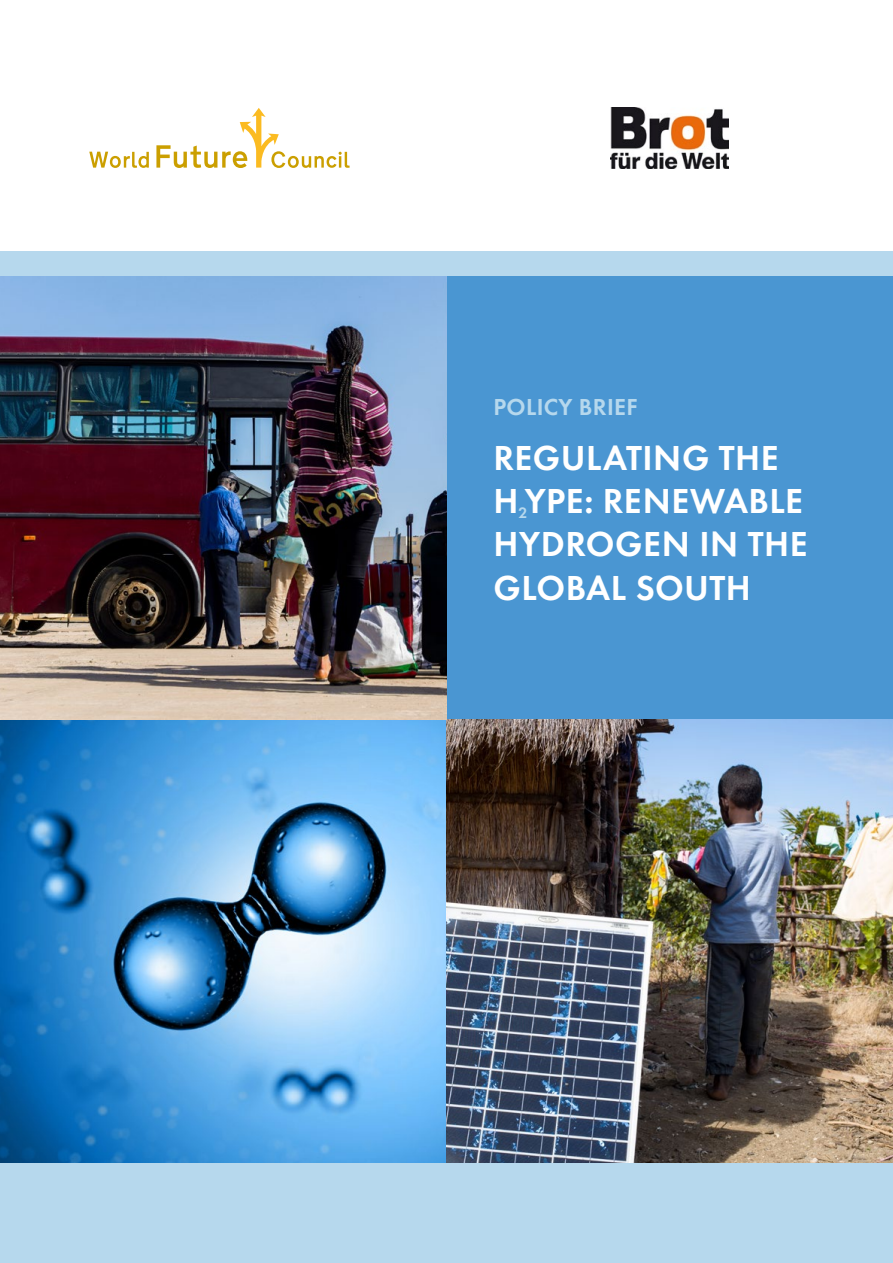
<style>
.page{position:relative;width:893px;height:1263px;background:#fff}
.page>*{position:absolute;margin:0;border:0;box-sizing:border-box;transform-origin:0 0}
.t1{font:600 36px/43.2px "Futura TOT";letter-spacing:.015em;color:#fff}
.t2{font:600 24px "Futura TOT";letter-spacing:.015em;color:#b6d8ed}
.t3{font:600 15.75px "Futura TOT";color:#b6d8ed}
</style>
<div class="page">
<div style="left:0;top:251px;width:893px;height:25px;background:#b6d8ed"></div>
<div style="left:0;top:1162px;width:893px;height:101px;background:#b6d8ed"></div>
<img style="left:0;top:719px;width:893px;height:443px">
<svg style="left:89px;top:152px;width:60px;height:16px"></svg>
<svg style="left:156px;top:108px;width:194px;height:60px"></svg>
<img style="left:611px;top:108px;width:118px;height:60px">
<div style="left:446px;top:276px;width:447px;height:443px;background:#4a96d2"></div>
<img style="left:0;top:276px;width:446px;height:443px">
<p class="t2" style="left:493px;top:392px;width:146px">POLICY BRIEF</p>
<p class="t1" style="left:493px;top:436px;width:311px">REGULATING THE<br>H YPE: RENEWABLE</p>
<p class="t3" style="left:519px;top:503px;width:10px">2</p>
<p class="t1" style="left:493px;top:522px;width:315px">HYDROGEN IN THE<br>GLOBAL SOUTH</p>
</div>
